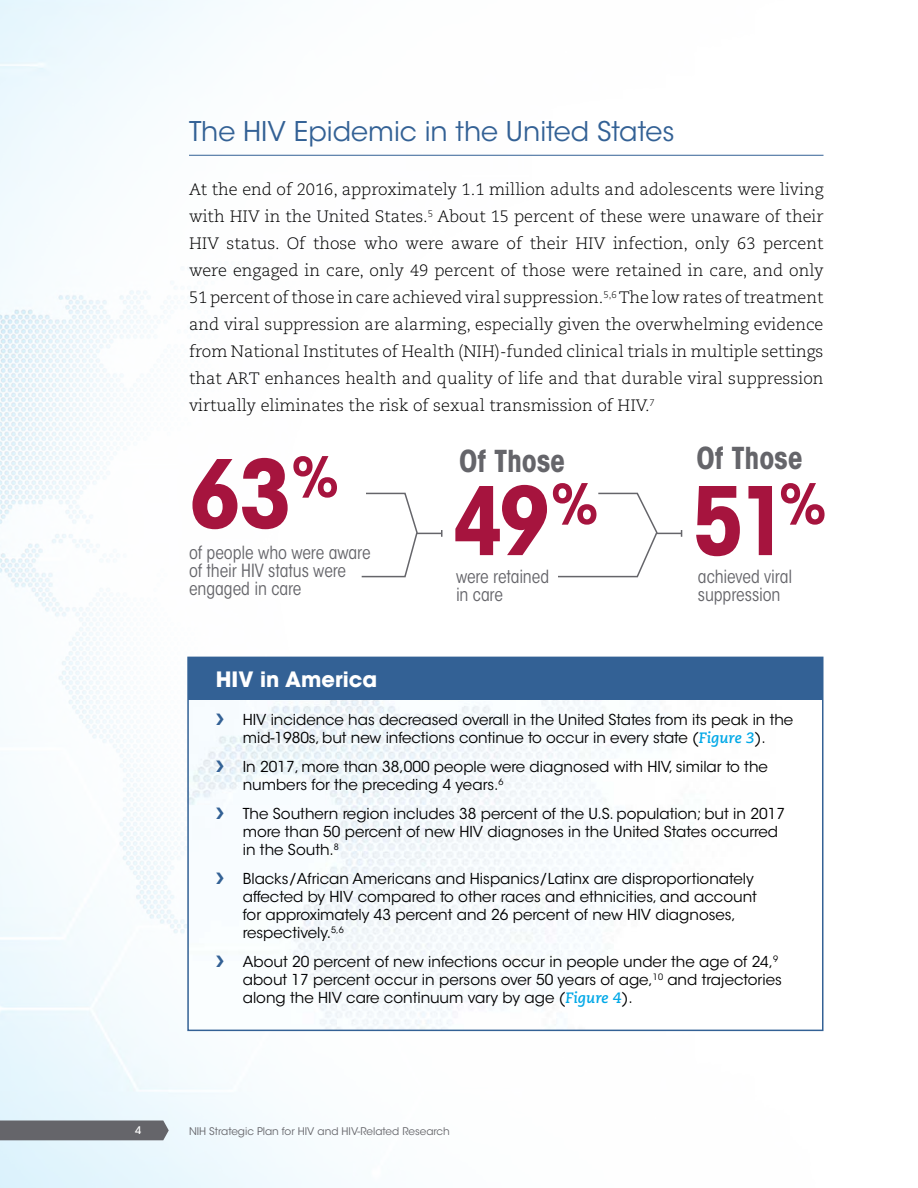
<style>
.page{position:relative;width:918px;height:1188px;background:#fff}
.page>*{position:absolute;margin:0;border:0;box-sizing:border-box;transform-origin:0 0}
.t1{font:700 condensed 93.45px "ITC Avant Garde Std";color:#a6143e}
.t2{font:700 condensed 30px "ITC Avant Garde Std";letter-spacing:-.005em;color:#65656a}
.t3{font:27px "ITC Avant Garde Std";color:#336195}
.t4{font:700 21px "ITC Avant Garde Std";color:#fff}
.t5{font:condensed 18px/18px "ITC Avant Garde Std";letter-spacing:-.005em;color:#65656a}
.t6{font:300 16.5px/27px "Caecilia LT Std";color:#000;text-align:justify}
.t7{font:15px/18px "ITC Avant Garde Std";color:#000}
.t8{font:10.5px "ITC Avant Garde Std";color:#65656a}
.t9{font:500 10.5px "ITC Avant Garde Std";color:#fff}
.s1{color:#336195}
.s2{font-family:"Caecilia LT Std";font-weight:700;font-style:italic;color:#00a8e7}
</style>
<div class="page">
<img style="left:0;top:0;width:824px;height:1188px">
<div style="left:0;top:1121px;width:169px;height:19px;background:#65656a"></div>
<svg style="left:360px;top:492px;width:82px;height:86px"></svg>
<svg style="left:556px;top:492px;width:126px;height:86px"></svg>
<img style="left:190px;top:699px;width:631px;height:329px">
<hr style="left:189px;top:155px;width:635px;height:1px;background:#336195">
<div style="left:189px;top:658px;width:634px;height:41px;background:#336195"></div>
<div style="left:187px;top:657px;width:637px;height:374px;border:2px solid #336195"></div>
<h3 class="t3" style="left:189px;top:115px;width:487px">The HIV Epidemic in the United States</h3>
<p class="t6" style="left:189px;top:177px;width:636px">At the end of 2016, approximately 1.1 million adults and adolescents were living with HIV in the United States.<sup>5</sup> About 15 percent of these were unaware of their HIV status. Of those who were aware of their HIV infection, only 63 percent were engaged in care, only 49 percent of those were retained in care, and only 51 percent of those in care achieved viral suppression.<sup>5,6</sup> The low rates of treatment and viral suppression are alarming, especially given the overwhelming evidence from National Institutes of Health (NIH)-funded clinical trials in multiple settings that ART enhances health and quality of life and that durable viral suppression virtually eliminates the risk of sexual transmission of HIV.<sup>7</sup></p>
<h1 class="t1" style="left:189px;top:434px;width:152px">63<sup>%</sup></h1>
<p class="t5" style="left:189px;top:544px;width:183px">of people who were aware of their HIV status were engaged in care</p>
<h2 class="t2" style="left:459px;top:442px;width:108px">Of Those</h2>
<h2 class="t2" style="left:696px;top:439px;width:108px">Of Those</h2>
<h1 class="t1" style="left:452px;top:461px;width:376px">49<sup>%</sup> 51<sup>%</sup></h1>
<p class="t5" style="left:456px;top:568px;width:95px">were retained in care</p>
<p class="t5" style="left:698px;top:568px;width:96px">achieved viral suppression</p>
<h3 class="t4" style="left:216px;top:666px;width:163px">HIV in America</h3>
<p class="t7" style="left:216px;top:711px;width:579px;text-align:center"><span class="s1">❯</span> HIV incidence has decreased overall in the United States from its peak in the mid-1980s, but new infections continue to occur in every state (<span class="s2">Figure 3</span>).</p>
<p class="t7" style="left:243px;top:758px;width:527px;text-indent:-27px"><span class="s1">❯</span> In 2017, more than 38,000 people were diagnosed with HIV, similar to the numbers for the preceding 4 years.<sup>6</sup></p>
<p class="t7" style="left:243px;top:805px;width:544px;text-indent:-27px"><span class="s1">❯</span> The Southern region includes 38 percent of the U.S. population; but in 2017 more than 50 percent of new HIV diagnoses in the United States occurred in the South.<sup>8</sup></p>
<p class="t7" style="left:243px;top:870px;width:516px;text-indent:-27px"><span class="s1">❯</span> Blacks/African Americans and Hispanics/Latinx are disproportionately affected by HIV compared to other races and ethnicities, and account for approximately 43 percent and 26 percent of new HIV diagnoses, respectively.<sup>5,6</sup></p>
<p class="t7" style="left:243px;top:952px;width:541px;text-indent:-27px"><span class="s1">❯</span> About 20 percent of new infections occur in people under the age of 24,<sup>9 </sup>about 17 percent occur in persons over 50 years of age,<sup>10</sup> and trajectories along the HIV care continuum vary by age (<span class="s2">Figure 4</span>).</p>
<p class="t9" style="left:135px;top:1124px;width:8px">4</p>
<p class="t8" style="left:189px;top:1124px;width:262px">NIH Strategic Plan for HIV and HIV-Related Research</p>
</div>
